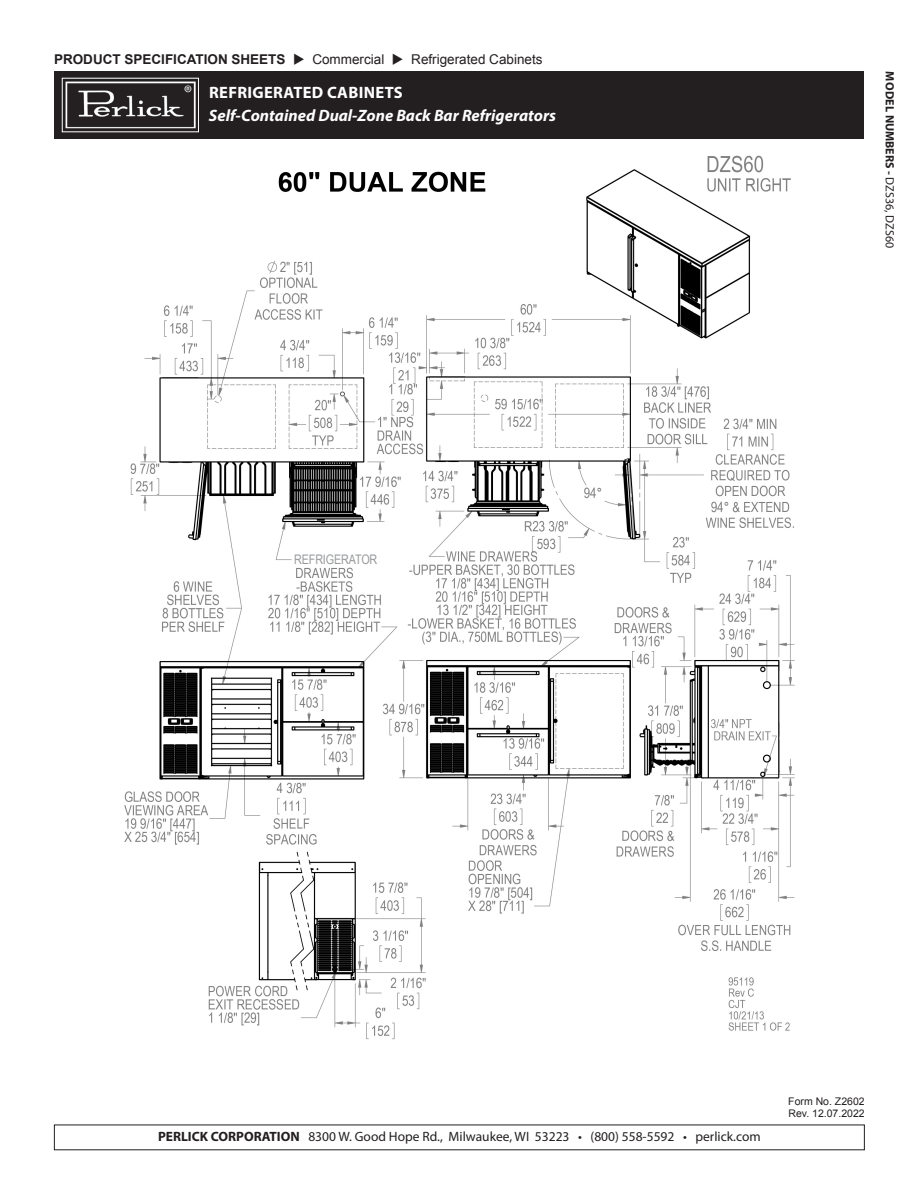
<style>
.page{position:relative;width:918px;height:1188px;background:#fff}
.page>*{position:absolute;margin:0;border:0;box-sizing:border-box;transform-origin:0 0}
.t1{font:italic 700 16.5px "Myriad Pro";color:#fff}
.t2{font:700 16.5px "Myriad Pro";letter-spacing:.02em;color:#fff}
.t3{font:13.5px "Myriad Pro";color:#231f20}
.t4{font:13.5px "Arial";color:#231f20}
.t5{font:13.2px "Arial Narrow";letter-spacing:-.01em;color:#97999c}
.t6{font:700 12px "Myriad Pro";color:#231f20}
.t7{font:10.5px "Arial";color:#231f20}
.s1{font-weight:700}
.s2{font-weight:400}
</style>
<div class="page">
<div style="left:54px;top:71px;width:810px;height:68px;background:#231f20"></div>
<img style="left:65px;top:81px;width:131px;height:48px">
<img style="left:124px;top:155px;width:671px;height:885px">
<div style="left:293px;top:550px;width:72px;height:16px;background:#fff"></div>
<p class="t4" style="left:54px;top:51px;width:490px"><span class="s1">PRODUCT SPECIFICATION SHEETS</span> ◆ Commercial ◆ Refrigerated Cabinets</p>
<p class="t2" style="left:209px;top:82px;width:195px">REFRIGERATED CABINETS</p>
<p class="t1" style="left:209px;top:104px;width:349px">Self-Contained Dual-Zone Back Bar Refrigerators</p>
<p class="t5" style="left:294px;top:550px;width:85px">REFRIGERATOR</p>
<p class="t6" style="left:898px;top:71px;width:178px;rotate:90deg">MODEL NUMBERS - <span class="s2">DZS36, DZS60</span></p>
<p class="t3" style="left:158px;top:1128px;width:604px"><span class="s1">PERLICK CORPORATION</span> 8300 W. Good Hope Rd., Milwaukee, WI 53223 • (800) 558-5592 • perlick.com</p>
<p class="t7" style="left:788px;top:1094px;width:78px">Form No. Z2602</p>
<p class="t7" style="left:788px;top:1107px;width:78px">Rev. 12.07.2022</p>
</div>
